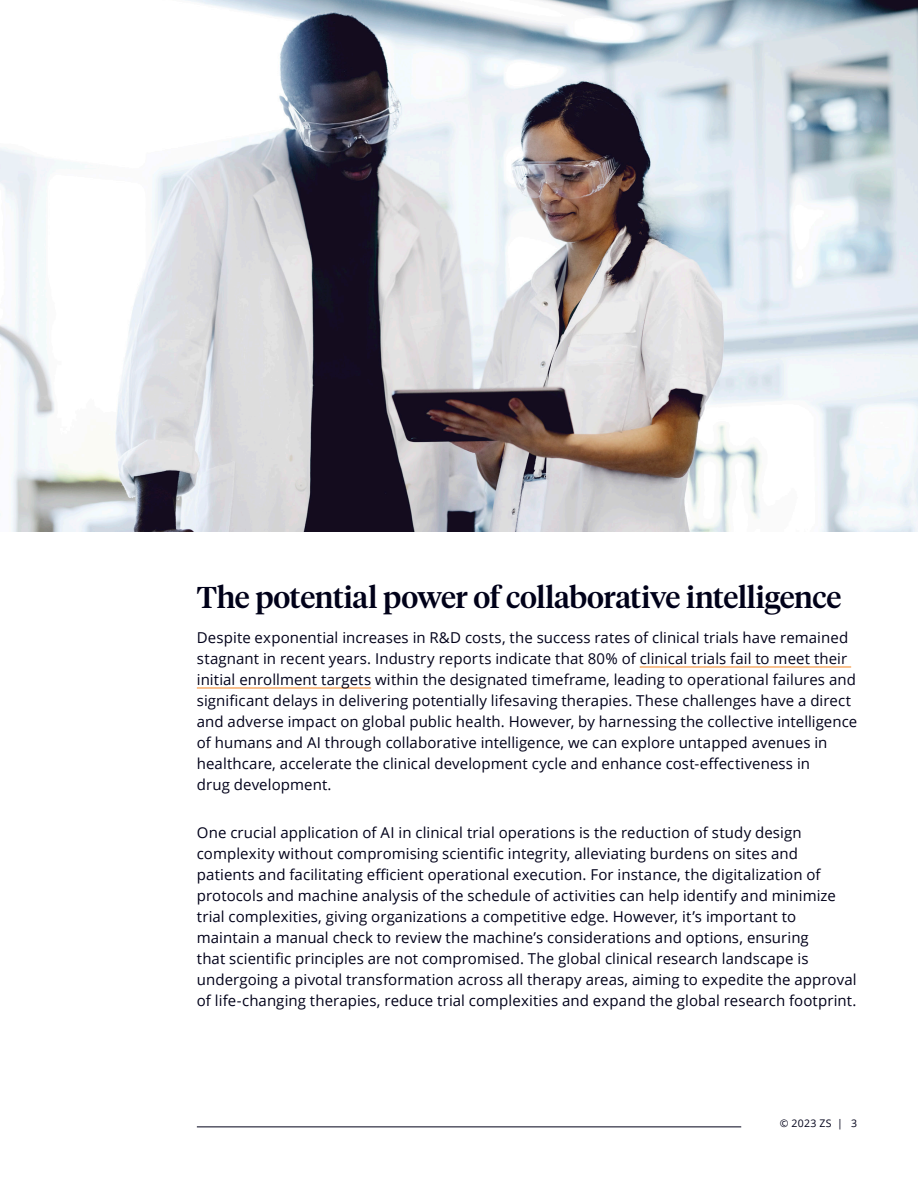
<style>
.page{position:relative;width:918px;height:1188px;background:#fff}
.page>*{position:absolute;margin:0;border:0;box-sizing:border-box;transform-origin:0 0}
.Header_Level_1{font:500 30px "Tiempos Headline";letter-spacing:-.01em;color:#000119}
.Body_Text{font:15px/21px "Open Sans";letter-spacing:.005em;color:#000119}
.About_the_authors_body{font:15px/21px "Open Sans";letter-spacing:.005em;color:#000119}
.t1{font:10.5px "Open Sans";letter-spacing:.035em;color:#000119}
</style>
<div class="page">
<hr style="left:197px;top:1126px;width:544px;height:1px;background:#000119">
<img style="left:0;top:0;width:918px;height:532px">
<hr style="left:640px;top:667px;width:211px;height:1px;background:#f58420">
<hr style="left:197px;top:688px;width:174px;height:1px;background:#f58420">
<p class="Header_Level_1" style="left:197px;top:577px;width:646px">The potential power of collaborative intelligence</p>
<p class="About_the_authors_body" style="left:197px;top:627px;width:662px">Despite exponential increases in R&amp;D costs, the success rates of clinical trials have remained stagnant in recent years. Industry reports indicate that 80% of clinical trials fail to meet their initial enrollment targets within the designated timeframe, leading to operational failures and significant delays in delivering potentially lifesaving therapies. These challenges have a direct and adverse impact on global public health. However, by harnessing the collective intelligence of humans and AI through collaborative intelligence, we can explore untapped avenues in healthcare, accelerate the clinical development cycle and enhance cost-effectiveness in<br>drug development.</p>
<p class="Body_Text" style="left:197px;top:822px;width:661px">One crucial application of AI in clinical trial operations is the reduction of study design complexity without compromising scientific integrity, alleviating burdens on sites and patients and facilitating efficient operational execution. For instance, the digitalization of protocols and machine analysis of the schedule of activities can help identify and minimize trial complexities, giving organizations a competitive edge. However, it’s important to maintain a manual check to review the machine’s considerations and options, ensuring<br>that scientific principles are not compromised. The global clinical research landscape is undergoing a pivotal transformation across all therapy areas, aiming to expedite the approval of life-changing therapies, reduce trial complexities and expand the global research footprint.</p>
<p class="t1" style="left:780px;top:1116px;width:79px">© 2023 ZS | 3</p>
</div>
